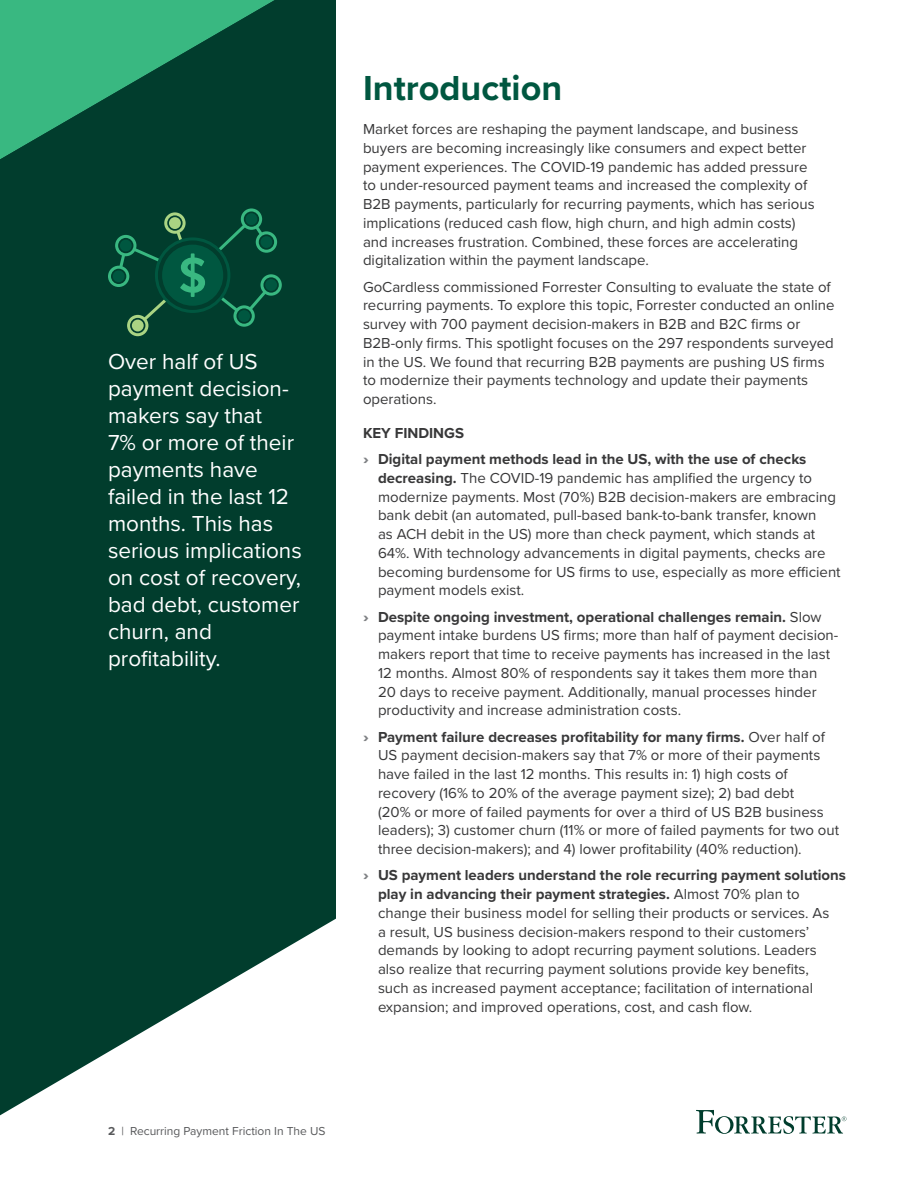
<style>
.page{position:relative;width:918px;height:1188px;background:#fff}
.page>*{position:absolute;margin:0;border:0;box-sizing:border-box;transform-origin:0 0}
.t1{font:700 36px "Proxima Nova";color:#005740}
.t2{font:22.5px/27px "Proxima Nova";color:#fff}
.t3{font:15px/18.8px "Proxima Nova";color:#383839}
.t4{font:700 15px/26.2px "Proxima Nova";color:#383839}
.t5{font:12px "Proxima Nova";color:#58595b}
.s1{font-weight:900;color:#808285}
.s2{font-weight:700}
</style>
<div class="page">
<svg style="left:0;top:0;width:336px;height:1115px;background:#1c5143"></svg>
<svg style="left:0;top:0;width:274px;height:159px;background:#1d7a57"></svg>
<svg style="left:696px;top:1110px;width:150px;height:24px"></svg>
<svg style="left:108px;top:208px;width:174px;height:128px;background:#0a5039"></svg>
<h2 class="t2" style="left:108px;top:347px;width:195px">Over half of US payment decision&shy;makers say that<br>7% or more of their payments have failed in the last 12 months. This has serious implications on cost of recovery, bad debt, customer churn, and profitability.</h2>
<h1 class="t1" style="left:363px;top:62px;width:201px">Introduction</h1>
<p class="t3" style="left:363px;top:119px;width:453px">Market forces are reshaping the payment landscape, and business buyers are becoming increasingly like consumers and expect better payment experiences. The COVID-19 pandemic has added pressure to under-resourced payment teams and increased the complexity of B2B payments, particularly for recurring payments, which has serious implications (reduced cash flow, high churn, and high admin costs) and increases frustration. Combined, these forces are accelerating digitalization within the payment landscape.</p>
<p class="t3" style="left:363px;top:277px;width:473px">GoCardless commissioned Forrester Consulting to evaluate the state of recurring payments. To explore this topic, Forrester conducted an online survey with 700 payment decision-makers in B2B and B2C firms or B2B-only firms. This spotlight focuses on the 297 respondents surveyed in the US. We found that recurring B2B payments are pushing US firms to modernize their payments technology and update their payments operations.</p>
<p class="t4" style="left:363px;top:419px;width:445px">KEY FINDINGS<br><span class="s1">›</span> Digital payment methods lead in the US, with the use of checks</p>
<p class="t3" style="left:378px;top:468px;width:464px"><span class="s2">decreasing.</span> The COVID-19 pandemic has amplified the urgency to modernize payments. Most (70%) B2B decision-makers are embracing bank debit (an automated, pull-based bank-to-bank transfer, known<br>as ACH debit in the US) more than check payment, which stands at 64%. With technology advancements in digital payments, checks are becoming burdensome for US firms to use, especially as more efficient payment models exist.</p>
<p class="t3" style="left:378px;top:607px;width:462px;text-indent:-15px"><span class="s1">›</span> <span class="s2">Despite ongoing investment, operational challenges remain.</span> Slow payment intake burdens US firms; more than half of payment decision&shy;makers report that time to receive payments has increased in the last 12 months. Almost 80% of respondents say it takes them more than 20 days to receive payment. Additionally, manual processes hinder productivity and increase administration costs.</p>
<p class="t3" style="left:378px;top:727px;width:463px;text-indent:-15px"><span class="s1">›</span> <span class="s2">Payment failure decreases profitability for many firms.</span> Over half of US payment decision-makers say that 7% or more of their payments have failed in the last 12 months. This results in: 1) high costs of recovery (16% to 20% of the average payment size); 2) bad debt<br>(20% or more of failed payments for over a third of US B2B business leaders); 3) customer churn (11% or more of failed payments for two out three decision-makers); and 4) lower profitability (40% reduction).</p>
<p class="t3" style="left:378px;top:865px;width:470px;text-indent:-15px"><span class="s1">›</span> <span class="s2">US payment leaders understand the role recurring payment solutions play in advancing their payment strategies.</span> Almost 70% plan to change their business model for selling their products or services. As<br>a result, US business decision-makers respond to their customers’ demands by looking to adopt recurring payment solutions. Leaders also realize that recurring payment solutions provide key benefits,<br>such as increased payment acceptance; facilitation of international expansion; and improved operations, cost, and cash flow.</p>
<p class="t5" style="left:108px;top:1122px;width:219px"><span class="s2">2</span> | Recurring Payment Friction In The US</p>
</div>
